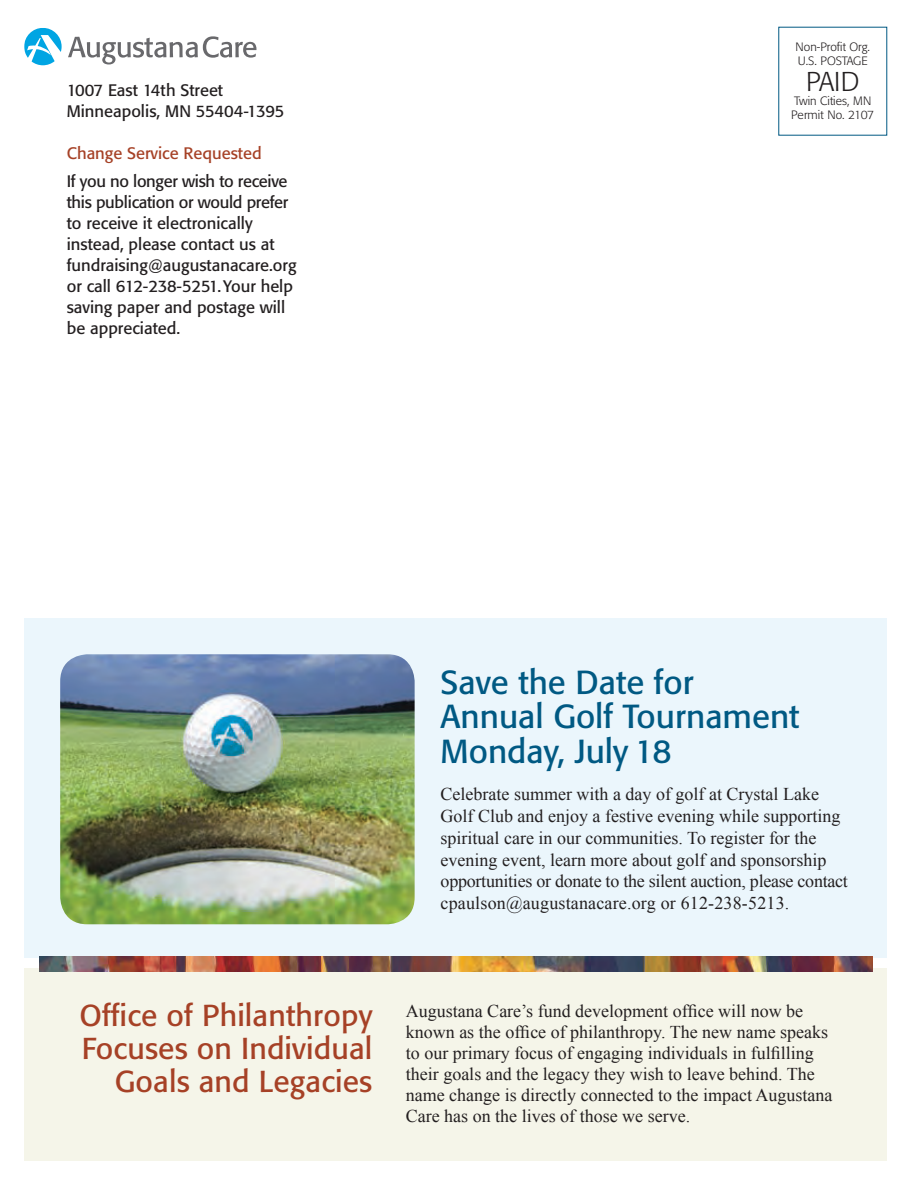
<style>
.page{position:relative;width:914px;height:1188px;background:#fff}
.page>*{position:absolute;margin:0;border:0;box-sizing:border-box;transform-origin:0 0}
.t1{font:33px/34.5px "Formata";color:#005983}
.t2{font:30px/33px "Formata";letter-spacing:.005em;color:#a64126;text-align:right}
.t3{font:300 27px "Formata";color:#231f20}
.t4{font:18px/21px "Times New Roman";color:#231f20}
.t5{font:16.5px/21px "Formata";color:#231f20}
.t6{font:16.5px "Formata";color:#a64126}
.t7{font:300 12px/14.4px "Formata";color:#231f20}
</style>
<div class="page">
<svg style="left:68px;top:36px;width:188px;height:29px"></svg>
<svg style="left:24px;top:28px;width:38px;height:37px"></svg>
<div style="left:24px;top:968px;width:863px;height:193px;background:#f5f5e9"></div>
<div style="left:24px;top:618px;width:863px;height:340px;background:#ebf6fc"></div>
<img style="left:60px;top:654px;width:355px;height:270px">
<img style="left:40px;top:956px;width:833px;height:15px">
<p class="t5" style="left:67px;top:80px;width:219px">1007 East 14th Street<br>Minneapolis, MN 55404-1395</p>
<p class="t6" style="left:67px;top:143px;width:196px">Change Service Requested</p>
<p class="t5" style="left:67px;top:171px;width:231px">If you no longer wish to receive this publication or would prefer to receive it electronically instead, please contact us at fundraising@augustanacare.org or call 612-238-5251. Your help saving paper and postage will be appreciated.</p>
<p class="t7" style="left:796px;top:39px;width:76px">Non-Profit Org.<br>U.S. POSTAGE</p>
<h3 class="t3" style="left:806px;top:65px;width:55px">PAID</h3>
<p class="t7" style="left:791px;top:94px;width:85px">Twin Cities, MN<br>Permit No. 2107</p>
<h1 class="t1" style="left:441px;top:665px;width:360px">Save the Date for<br>Annual Golf Tournament<br>Monday, July 18</h1>
<p class="t4" style="left:441px;top:783px;width:409px;line-height:21.8px">Celebrate summer with a day of golf at Crystal Lake Golf Club and enjoy a festive evening while supporting spiritual care in our communities. To register for the evening event, learn more about golf and sponsorship opportunities or donate to the silent auction, please contact cpaulson@augustanacare.org or 612-238-5213.</p>
<h2 class="t2" style="left:79px;top:999px;width:294px">Office of Philanthropy<br>Focuses on Individual<br>Goals and Legacies</h2>
<p class="t4" style="left:406px;top:1001px;width:428px">Augustana Care’s fund development office will now be known as the office of philanthropy. The new name speaks to our primary focus of engaging individuals in fulfilling their goals and the legacy they wish to leave behind. The name change is directly connected to the impact Augustana Care has on the lives of those we serve.</p>
</div>
